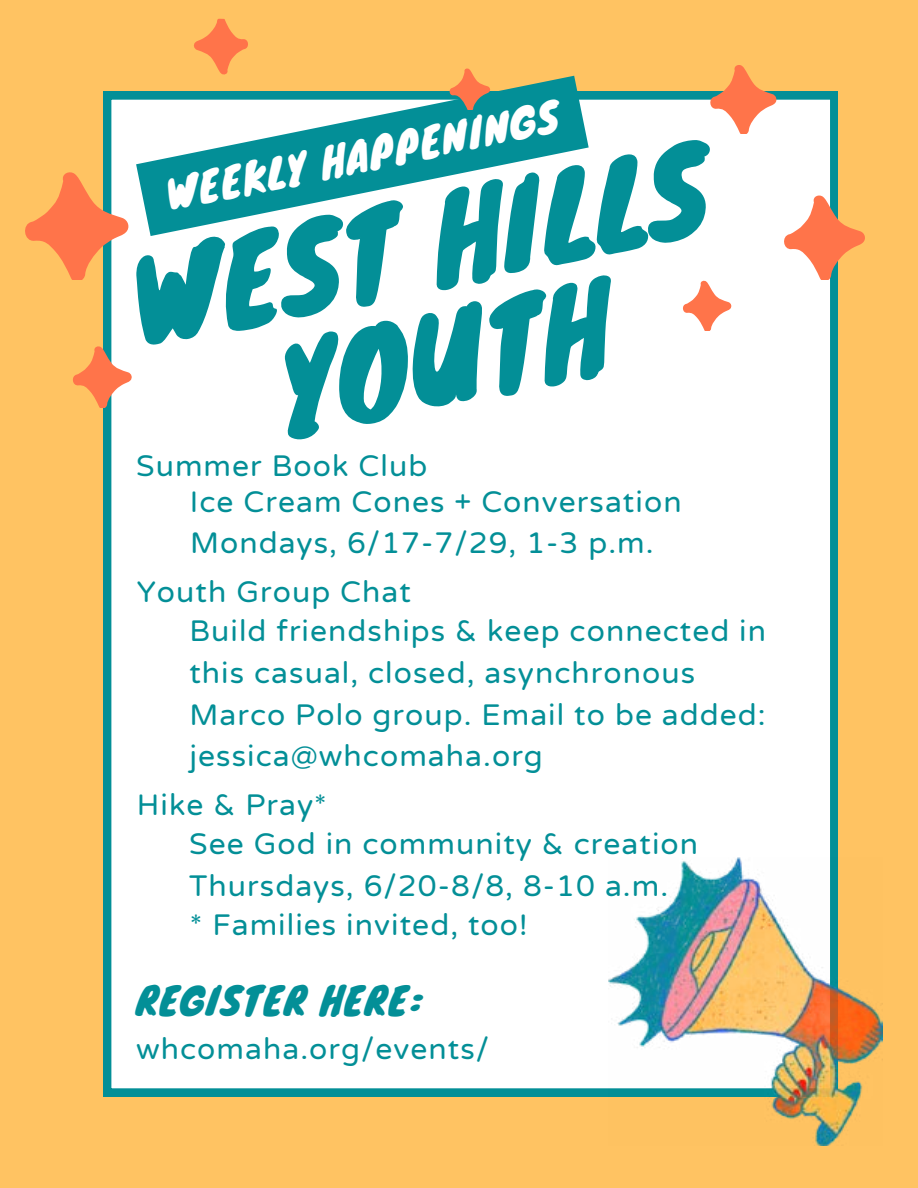
<style>
.page{position:relative;width:918px;height:1188px;background:#ffc362}
.page>*{position:absolute;margin:0;border:0;box-sizing:border-box;transform-origin:0 0}
.t1{font:115.05px/115.5px "Knewave";color:#038f97;text-align:center}
.t2{font:40.2px "Knewave";color:#fff}
.t3{font:37.5px "Knewave";letter-spacing:.035em;color:#038f97}
.t4{font:30px/41.7px "Varela Round";letter-spacing:.035em;color:#038f97}
</style>
<div class="page">
<div style="left:104px;top:92px;width:734px;height:1004px;background:#fff"></div>
<img style="left:609px;top:858px;width:273px;height:288px">
<svg style="left:25px;top:169px;width:111px;height:110px"></svg>
<svg style="left:73px;top:344px;width:63px;height:63px"></svg>
<svg style="left:781px;top:193px;width:84px;height:87px"></svg>
<svg style="left:708px;top:65px;width:73px;height:69px"></svg>
<svg style="left:681px;top:279px;width:54px;height:52px;background:#ffc8b8"></svg>
<svg style="left:136px;top:76px;width:453px;height:160px;background:#83c3bf"></svg>
<svg style="left:448px;top:68px;width:45px;height:42px"></svg>
<svg style="left:189px;top:18px;width:61px;height:59px"></svg>
<h2 class="t2" style="left:160px;top:162px;width:401px;rotate:-11deg">WEEKLY HAPPENINGS</h2>
<h1 class="t1" style="left:120px;top:246px;width:588px;rotate:-12deg">WEST HILLS<br>YOUTH</h1>
<p class="t4" style="left:136px;top:444px;width:293px">Summer Book Club</p>
<p class="t4" style="left:190px;top:480px;width:493px">Ice Cream Cones + Conversation<br>Mondays, 6/17-7/29, 1-3 p.m.</p>
<p class="t4" style="left:137px;top:571px;width:276px">Youth Group Chat</p>
<p class="t4" style="left:189px;top:609px;width:578px">Build friendships &amp; keep connected in this casual, closed, asynchronous Marco Polo group. Email to be added: jessica@whcomaha.org</p>
<p class="t4" style="left:137px;top:783px;width:191px">Hike &amp; Pray*</p>
<p class="t4" style="left:189px;top:822px;width:510px">See God in community &amp; creation<br>Thursdays, 6/20-8/8, 8-10 a.m.</p>
<p class="t4" style="left:190px;top:903px;width:339px">* Families invited, too!</p>
<p class="t3" style="left:136px;top:971px;width:287px">REGISTER HERE:</p>
<p class="t4" style="left:136px;top:1027px;width:355px">whcomaha.org/events/</p>
</div>
